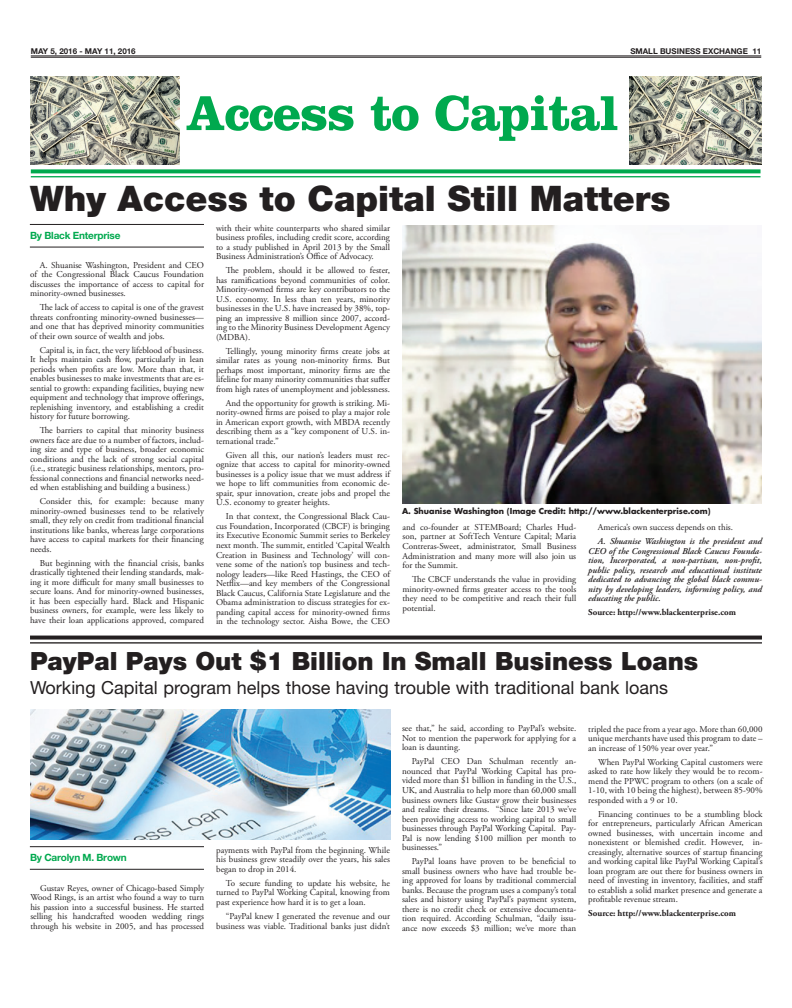
<style>
.page{position:relative;width:792px;height:1008px;background:#fff}
.page>*{position:absolute;margin:0;border:0;box-sizing:border-box;transform-origin:0 0}
.t1{font:700 51px "Clarendon LT Std";letter-spacing:-.025em;color:#00a94e}
.t2{font:900 35px "Helvetica Neue LT";color:#231f20}
.t3{font:900 25px "Helvetica Neue LT";color:#231f20}
.t4{font:18px "Helvetica Neue LT Std";color:#231f20}
.t5{font:700 10px "Helvetica Neue LT Std";letter-spacing:-.015em;color:#00a94e}
.t6{font:9px/9.5px "Adobe Garamond Pro";color:#231f20;text-align:justify}
.t7{font:italic 600 9px/9.5px "Adobe Garamond Pro";color:#231f20;text-align:justify}
.t8{font:700 9px "Adobe Garamond Pro";color:#231f20}
.t9{font:700 8px "Futura";color:#231f20}
.t10{font:700 8px "Helvetica Neue LT Std";color:#231f20}
</style>
<div class="page">
<hr style="left:31px;top:56px;width:730px;height:1px;background:#231f20">
<hr style="left:31px;top:57px;width:730px;height:1px;background:#231f20">
<svg style="left:30px;top:636px;width:732px;height:4px;background:#3b3838"></svg>
<hr style="left:30px;top:642px;width:732px;height:2px;background:#231f20">
<hr style="left:30px;top:247px;width:174px;height:1px;background:#231f20">
<hr style="left:30px;top:224px;width:174px;height:1px;background:#231f20">
<svg style="left:31px;top:169px;width:730px;height:4px;background:#19b15f"></svg>
<hr style="left:31px;top:176px;width:730px;height:1px;background:#00a94e">
<img style="left:630px;top:76px;width:132px;height:88px">
<img style="left:31px;top:76px;width:149px;height:88px">
<img style="left:402px;top:225px;width:360px;height:279px">
<hr style="left:30px;top:869px;width:174px;height:1px;background:#231f20">
<hr style="left:30px;top:846px;width:174px;height:1px;background:#231f20">
<img style="left:30px;top:710px;width:361px;height:130px">
<p class="t10" style="left:31px;top:46px;width:106px">MAY 5, 2016 - MAY 11, 2016</p>
<p class="t10" style="left:630px;top:46px;width:132px">SMALL BUSINESS EXCHANGE 11</p>
<h1 class="t1" style="left:186px;top:82px;width:435px">Access to Capital</h1>
<h2 class="t2" style="left:30px;top:177px;width:642px">Why Access to Capital Still Matters</h2>
<p class="t5" style="left:30px;top:229px;width:92px">By Black Enterprise</p>
<p class="t6" style="left:30px;top:260px;width:175px;text-indent:10px">A. Shuanise Washington, President and CEO of the Congressional Black Caucus Foundation discusses the importance of access to capital for minority-owned businesses.</p>
<p class="t6" style="left:30px;top:303px;width:175px;text-indent:10px">The lack of access to capital is one of the gravest threats confronting minority-owned businesses— and one that has deprived minority communities of their own source of wealth and jobs.</p>
<p class="t6" style="left:30px;top:345px;width:175px;text-indent:10px">Capital is, in fact, the very lifeblood of business.<br>It helps maintain cash flow, particularly in lean periods when profits are low. More than that, it enables businesses to make investments that are es&shy;sential to growth: expanding facilities, buying new equipment and technology that improve offerings, replenishing inventory, and establishing a credit history for future borrowing.</p>
<p class="t6" style="left:30px;top:426px;width:175px;text-indent:10px">The barriers to capital that minority business owners face are due to a number of factors, includ&shy;ing size and type of business, broader economic conditions and the lack of strong social capital (i.e., strategic business relationships, mentors, pro&shy;fessional connections and financial networks need&shy;ed when establishing and building a business.)</p>
<p class="t6" style="left:30px;top:497px;width:175px;text-indent:10px">Consider this, for example: because many minority-owned businesses tend to be relatively small, they rely on credit from traditional financial institutions like banks, whereas large corporations have access to capital markets for their financing needs.</p>
<p class="t6" style="left:30px;top:559px;width:175px;text-indent:10px">But beginning with the financial crisis, banks drastically tightened their lending standards, mak&shy;ing it more difficult for many small businesses to secure loans. And for minority-owned businesses, it has been especially hard. Black and Hispanic business owners, for example, were less likely to have their loan applications approved, compared</p>
<p class="t6" style="left:216px;top:224px;width:175px">with their white counterparts who shared similar business profiles, including credit score, according to a study published in April 2013 by the Small Business Administration’s Office of Advocacy.</p>
<p class="t6" style="left:216px;top:266px;width:175px;text-indent:10px">The problem, should it be allowed to fester, has ramifications beyond communities of color.<br>Minority-owned firms are key contributors to the U.S. economy. In less than ten years, minority businesses in the U.S. have increased by 38%, top&shy;ping an impressive 8 million since 2007, accord&shy;ing to the Minority Business Development Agency (MDBA).</p>
<p class="t6" style="left:216px;top:347px;width:175px;text-indent:10px">Tellingly, young minority firms create jobs at similar rates as young non-minority firms. But perhaps most important, minority firms are the lifeline for many minority communities that suffer from high rates of unemployment and joblessness.</p>
<p class="t6" style="left:216px;top:399px;width:175px;text-indent:10px">And the opportunity for growth is striking. Mi&shy;nority-owned firms are poised to play a major role in American export growth, with MBDA recently describing them as a “key component of U.S. in&shy;ternational trade.”</p>
<p class="t6" style="left:216px;top:451px;width:175px;text-indent:10px">Given all this, our nation’s leaders must rec&shy;ognize that access to capital for minority-owned businesses is a policy issue that we must address if we hope to lift communities from economic de&shy;spair, spur innovation, create jobs and propel the U.S. economy to greater heights.</p>
<p class="t6" style="left:216px;top:512px;width:175px;text-indent:10px">In that context, the Congressional Black Cau&shy;cus Foundation, Incorporated (CBCF) is bringing its Executive Economic Summit series to Berkeley next month. The summit, entitled ‘Capital Wealth Creation in Business and Technology’ will con&shy;vene some of the nation’s top business and tech&shy;nology leaders—like Reed Hastings, the CEO of Netflix—and key members of the Congressional Black Caucus, California State Legislature and the Obama administration to discuss strategies for ex&shy;panding capital access for minority-owned firms in the technology sector. Aisha Bowe, the CEO</p>
<p class="t6" style="left:403px;top:523px;width:175px">and co-founder at STEMBoard; Charles Hud&shy;son, partner at SoftTech Venture Capital; Maria Contreras-Sweet, administrator, Small Business Administration and many more will also join us for the Summit.</p>
<p class="t9" style="left:402px;top:505px;width:310px">A. Shuanise Washington (Image Credit: http://www.blackenterprise.com)</p>
<p class="t6" style="left:598px;top:523px;width:137px">America’s own success depends on this.</p>
<p class="t7" style="left:588px;top:537px;width:175px;text-indent:10px">A. Shuanise Washington is the president and CEO of the Congressional Black Caucus Founda&shy;tion, Incorporated, a non-partisan, non-profit, public policy, research and educational institute dedicated to advancing the global black commu&shy;nity by developing leaders, informing policy, and educating the public.</p>
<p class="t8" style="left:588px;top:607px;width:149px">Source: http://www.blackenterprise.com</p>
<p class="t6" style="left:403px;top:575px;width:175px;text-indent:10px">The CBCF understands the value in providing minority-owned firms greater access to the tools they need to be competitive and reach their full potential.</p>
<h3 class="t3" style="left:30px;top:646px;width:670px">PayPal Pays Out $1 Billion In Small Business Loans</h3>
<h3 class="t4" style="left:30px;top:677px;width:640px">Working Capital program helps those having trouble with traditional bank loans</h3>
<p class="t5" style="left:30px;top:852px;width:98px">By Carolyn M. Brown</p>
<p class="t6" style="left:30px;top:884px;width:175px;text-indent:10px">Gustav Reyes, owner of Chicago-based Simply Wood Rings, is an artist who found a way to turn his passion into a successful business. He started selling his handcrafted wooden wedding rings through his website in 2005, and has processed</p>
<p class="t6" style="left:216px;top:846px;width:175px">payments with PayPal from the beginning. While his business grew steadily over the years, his sales began to drop in 2014.</p>
<p class="t6" style="left:216px;top:879px;width:175px;text-indent:10px">To secure funding to update his website, he turned to PayPal Working Capital, knowing from past experience how hard it is to get a loan.</p>
<p class="t6" style="left:216px;top:912px;width:175px;text-align:right">“PayPal knew I generated the revenue and our business was viable. Traditional banks just didn’t</p>
<p class="t6" style="left:402px;top:724px;width:176px">see that,” he said, according to PayPal’s website.<br>Not to mention the paperwork for applying for a loan is daunting.</p>
<p class="t6" style="left:402px;top:757px;width:176px;text-indent:10px">PayPal CEO Dan Schulman recently an&shy;nounced that PayPal Working Capital has pro&shy;vided more than $1 billion in funding in the U.S., UK, and Australia to help more than 60,000 small business owners like Gustav grow their businesses and realize their dreams. “Since late 2013 we’ve been providing access to working capital to small businesses through PayPal Working Capital. Pay-Pal is now lending $100 million per month to businesses.”</p>
<p class="t6" style="left:402px;top:857px;width:176px;text-indent:10px">PayPal loans have proven to be beneficial to small business owners who have had trouble be&shy;ing approved for loans by traditional commercial banks. Because the program uses a company’s total sales and history using PayPal’s payment system, there is no credit check or extensive documenta&shy;tion required. According Schulman, “daily issu&shy;ance now exceeds $3 million; we’ve more than</p>
<p class="t6" style="left:588px;top:724px;width:176px">tripled the pace from a year ago. More than 60,000 unique merchants have used this program to date – an increase of 150% year over year.”</p>
<p class="t6" style="left:588px;top:757px;width:176px;text-indent:10px">When PayPal Working Capital customers were asked to rate how likely they would be to recom&shy;mend the PPWC program to others (on a scale of 1-10, with 10 being the highest), between 85-90% responded with a 9 or 10.</p>
<p class="t6" style="left:588px;top:809px;width:177px;text-indent:10px">Financing continues to be a stumbling block for entrepreneurs, particularly African American owned businesses, with uncertain income and nonexistent or blemished credit. However, in&shy;creasingly, alternative sources of startup financing and working capital like PayPal Working Capital’s loan program are out there for business owners in need of investing in inventory, facilities, and staff to establish a solid market presence and generate a profitable revenue stream.</p>
<p class="t8" style="left:588px;top:908px;width:149px">Source: http://www.blackenterprise.com</p>
</div>
